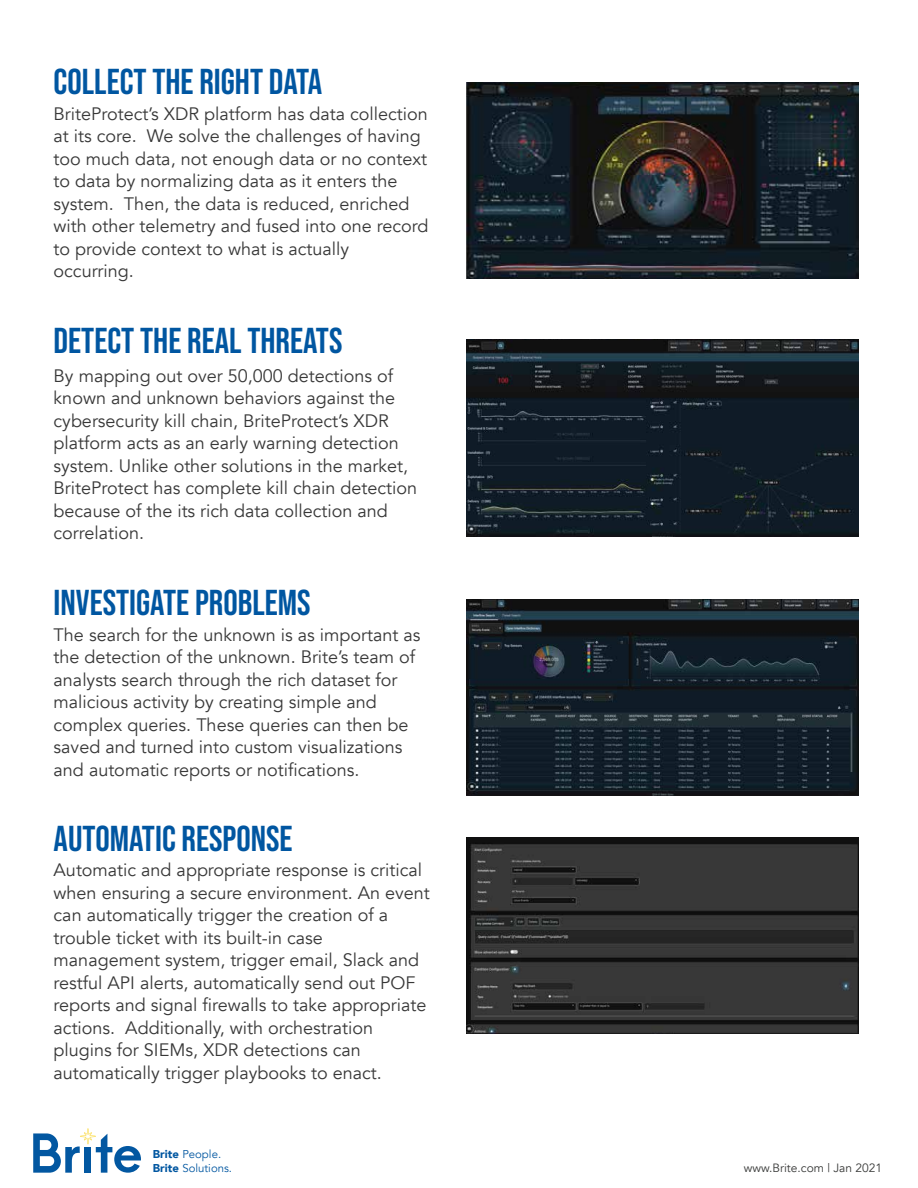
<style>
.page{position:relative;width:918px;height:1188px;background:#fff}
.page>*{position:absolute;margin:0;border:0;box-sizing:border-box;transform-origin:0 0}
.t1{font:36px "Bebas Neue";color:#0056a1}
.t2{font:18px/22.5px "Avenir";color:#383838}
.t3{font:12px "Avenir";color:#383938}
.t4{font:11.4px/14px "Avenir";color:#0257a1}
.s1{font-weight:900}
</style>
<div class="page">
<svg style="left:33px;top:1128px;width:108px;height:45px"></svg>
<img style="left:466px;top:83px;width:392px;height:196px">
<img style="left:466px;top:340px;width:392px;height:196px">
<img style="left:466px;top:599px;width:392px;height:196px">
<img style="left:466px;top:838px;width:392px;height:196px">
<h1 class="t1" style="left:54px;top:62px;width:270px">COLLECT THE RIGHT DATA</h1>
<p class="t2" style="left:54px;top:103px;width:376px">BriteProtect’s XDR platform has data collection at its core. We solve the challenges of having too much data, not enough data or no context to data by normalizing data as it enters the system. Then, the data is reduced, enriched with other telemetry and fused into one record to provide context to what is actually occurring.</p>
<h1 class="t1" style="left:54px;top:321px;width:290px">DETECT THE REAL THREATS</h1>
<p class="t2" style="left:54px;top:365px;width:365px">By mapping out over 50,000 detections of known and unknown behaviors against the cybersecurity kill chain, BriteProtect’s XDR platform acts as an early warning detection system. Unlike other solutions in the market, BriteProtect has complete kill chain detection because of the its rich data collection and correlation.</p>
<h1 class="t1" style="left:54px;top:583px;width:258px">INVESTIGATE PROBLEMS</h1>
<p class="t2" style="left:54px;top:624px;width:368px">The search for the unknown is as important as the detection of the unknown. Brite’s team of analysts search through the rich dataset for malicious activity by creating simple and complex queries. These queries can then be saved and turned into custom visualizations and automatic reports or notifications.</p>
<h1 class="t1" style="left:54px;top:818px;width:241px">AUTOMATIC RESPONSE</h1>
<p class="t2" style="left:54px;top:859px;width:378px">Automatic and appropriate response is critical when ensuring a secure environment. An event can automatically trigger the creation of a trouble ticket with its built-in case management system, trigger email, Slack and restful API alerts, automatically send out POF reports and signal firewalls to take appropriate actions. Additionally, with orchestration plugins for SIEMs, XDR detections can automatically trigger playbooks to enact.</p>
<p class="t4" style="left:153px;top:1148px;width:81px"><span class="s1">Brite</span> People.<br><span class="s1">Brite</span> Solutions.</p>
<p class="t3" style="left:744px;top:1161px;width:140px">www.Brite.com | Jan 2021</p>
</div>
